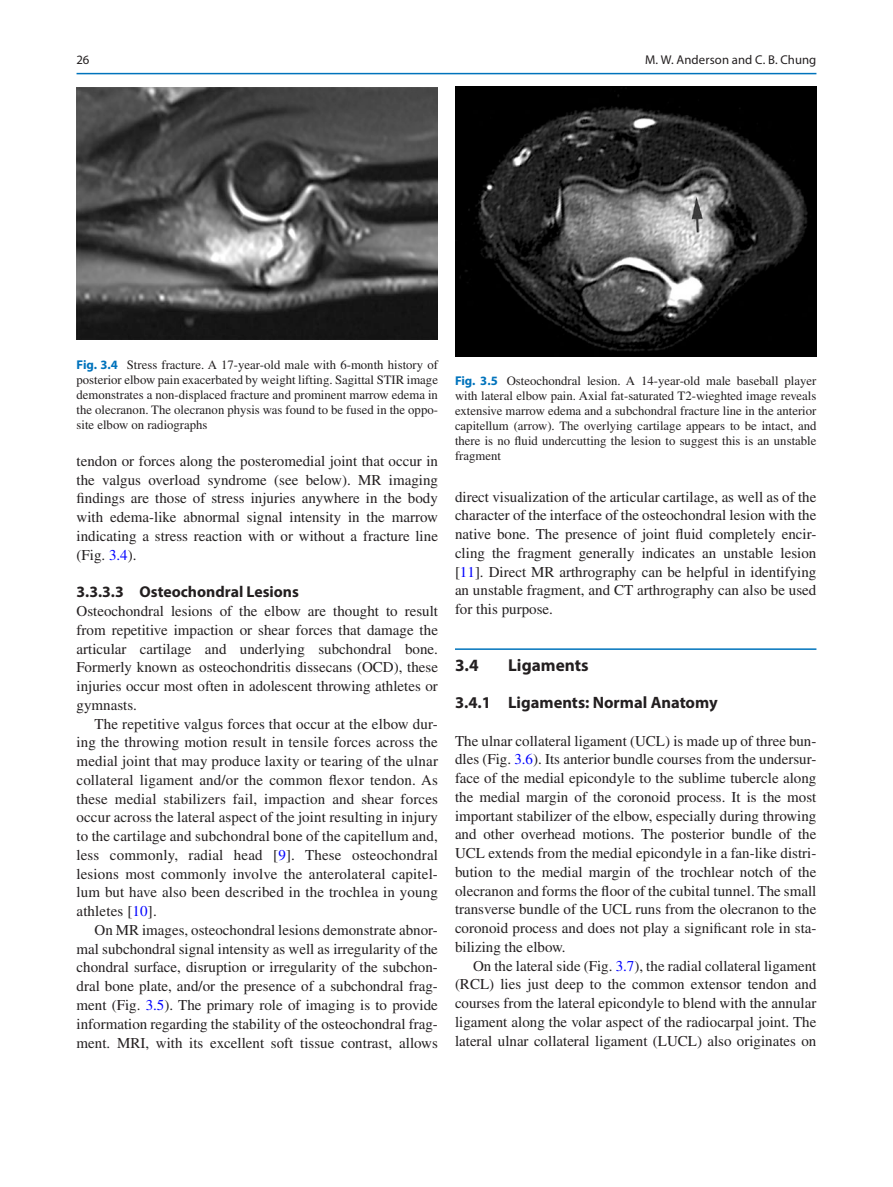
<style>
.page{position:relative;width:893px;height:1187px;background:#fff}
.page>*{position:absolute;margin:0;border:0;box-sizing:border-box;transform-origin:0 0}
.t1{font:700 17.25px "Myriad Pro";color:#231f20}
.t2{font:700 16.5px "Myriad Pro";color:#231f20}
.t3{font:700 15.75px "Myriad Pro";color:#231f20}
.t4{font:15px/18.8px "Times LT Std";color:#231f20;text-align:justify}
.t5{font:12.75px/15px "Times LT Std";color:#231f20;text-align:justify}
.t6{font:12.75px "Myriad Pro Regular 2";letter-spacing:.01em;color:#231f20}
.t7{font:12.75px "Myriad Pro";color:#231f20}
.s1{font-family:"Myriad Pro";font-weight:700;color:#0073bc}
.s2{color:#00f}
</style>
<div class="page">
<hr style="left:455px;top:648px;width:361px;height:2px;background:#0073bc">
<img style="left:77px;top:88px;width:361px;height:252px">
<img style="left:455px;top:87px;width:361px;height:269px">
<hr style="left:77px;top:73px;width:739px;height:1px;background:#0073bc">
<p class="t7" style="left:77px;top:52px;width:14px">26</p>
<p class="t6" style="left:645px;top:52px;width:173px">M. W. Anderson and C. B. Chung</p>
<p class="t5" style="left:77px;top:357px;width:363px"><span class="s1">Fig. 3.4</span> Stress fracture. A 17-year-old male with 6-month history of posterior elbow pain exacerbated by weight lifting. Sagittal STIR image demonstrates a non-displaced fracture and prominent marrow edema in the olecranon. The olecranon physis was found to be fused in the oppo&shy;site elbow on radiographs</p>
<p class="t4" style="left:77px;top:451px;width:363px">tendon or forces along the posteromedial joint that occur in the valgus overload syndrome (see below). MR imaging findings are those of stress injuries anywhere in the body with edema-like abnormal signal intensity in the marrow indicating a stress reaction with or without a fracture line (Fig. <span class="s2">3.4</span>).</p>
<p class="t3" style="left:77px;top:581px;width:224px">3.3.3.3 Osteochondral Lesions</p>
<p class="t4" style="left:77px;top:601px;width:363px">Osteochondral lesions of the elbow are thought to result from repetitive impaction or shear forces that damage the articular cartilage and underlying subchondral bone.<br>Formerly known as osteochondritis dissecans (OCD), these injuries occur most often in adolescent throwing athletes or gymnasts.</p>
<p class="t4" style="left:77px;top:714px;width:363px;text-indent:18px">The repetitive valgus forces that occur at the elbow dur&shy;ing the throwing motion result in tensile forces across the medial joint that may produce laxity or tearing of the ulnar collateral ligament and/or the common flexor tendon. As these medial stabilizers fail, impaction and shear forces occur across the lateral aspect of the joint resulting in injury to the cartilage and subchondral bone of the capitellum and, less commonly, radial head [<span class="s2">9</span>]. These osteochondral lesions most commonly involve the anterolateral capitel&shy;lum but have also been described in the trochlea in young athletes [<span class="s2">10</span>].</p>
<p class="t4" style="left:77px;top:920px;width:363px;text-indent:18px">On MR images, osteochondral lesions demonstrate abnor&shy;mal subchondral signal intensity as well as irregularity of the chondral surface, disruption or irregularity of the subchon&shy;dral bone plate, and/or the presence of a subchondral frag&shy;ment (Fig. <span class="s2">3.5</span>). The primary role of imaging is to provide information regarding the stability of the osteochondral frag&shy;ment. MRI, with its excellent soft tissue contrast, allows</p>
<p class="t5" style="left:455px;top:373px;width:363px"><span class="s1">Fig. 3.5</span> Osteochondral lesion. A 14-year-old male baseball player with lateral elbow pain. Axial fat-saturated T2-wieghted image reveals extensive marrow edema and a subchondral fracture line in the anterior capitellum (arrow). The overlying cartilage appears to be intact, and there is no fluid undercutting the lesion to suggest this is an unstable fragment</p>
<p class="t4" style="left:455px;top:487px;width:363px">direct visualization of the articular cartilage, as well as of the character of the interface of the osteochondral lesion with the native bone. The presence of joint fluid completely encir&shy;cling the fragment generally indicates an unstable lesion [<span class="s2">11</span>]. Direct MR arthrography can be helpful in identifying an unstable fragment, and CT arthrography can also be used for this purpose.</p>
<p class="t1" style="left:455px;top:653px;width:25px">3.4</p>
<p class="t1" style="left:508px;top:653px;width:82px">Ligaments</p>
<p class="t2" style="left:455px;top:691px;width:264px">3.4.1 Ligaments: Normal Anatomy</p>
<p class="t4" style="left:455px;top:731px;width:363px">The ulnar collateral ligament (UCL) is made up of three bun&shy;dles (Fig. <span class="s2">3.6</span>). Its anterior bundle courses from the undersur&shy;face of the medial epicondyle to the sublime tubercle along the medial margin of the coronoid process. It is the most important stabilizer of the elbow, especially during throwing and other overhead motions. The posterior bundle of the UCL extends from the medial epicondyle in a fan-like distri&shy;bution to the medial margin of the trochlear notch of the olecranon and forms the floor of the cubital tunnel. The small transverse bundle of the UCL runs from the olecranon to the coronoid process and does not play a significant role in sta&shy;bilizing the elbow.</p>
<p class="t4" style="left:455px;top:956px;width:363px;text-indent:18px">On the lateral side (Fig. <span class="s2">3.7</span>), the radial collateral ligament (RCL) lies just deep to the common extensor tendon and courses from the lateral epicondyle to blend with the annular ligament along the volar aspect of the radiocarpal joint. The lateral ulnar collateral ligament (LUCL) also originates on</p>
</div>
